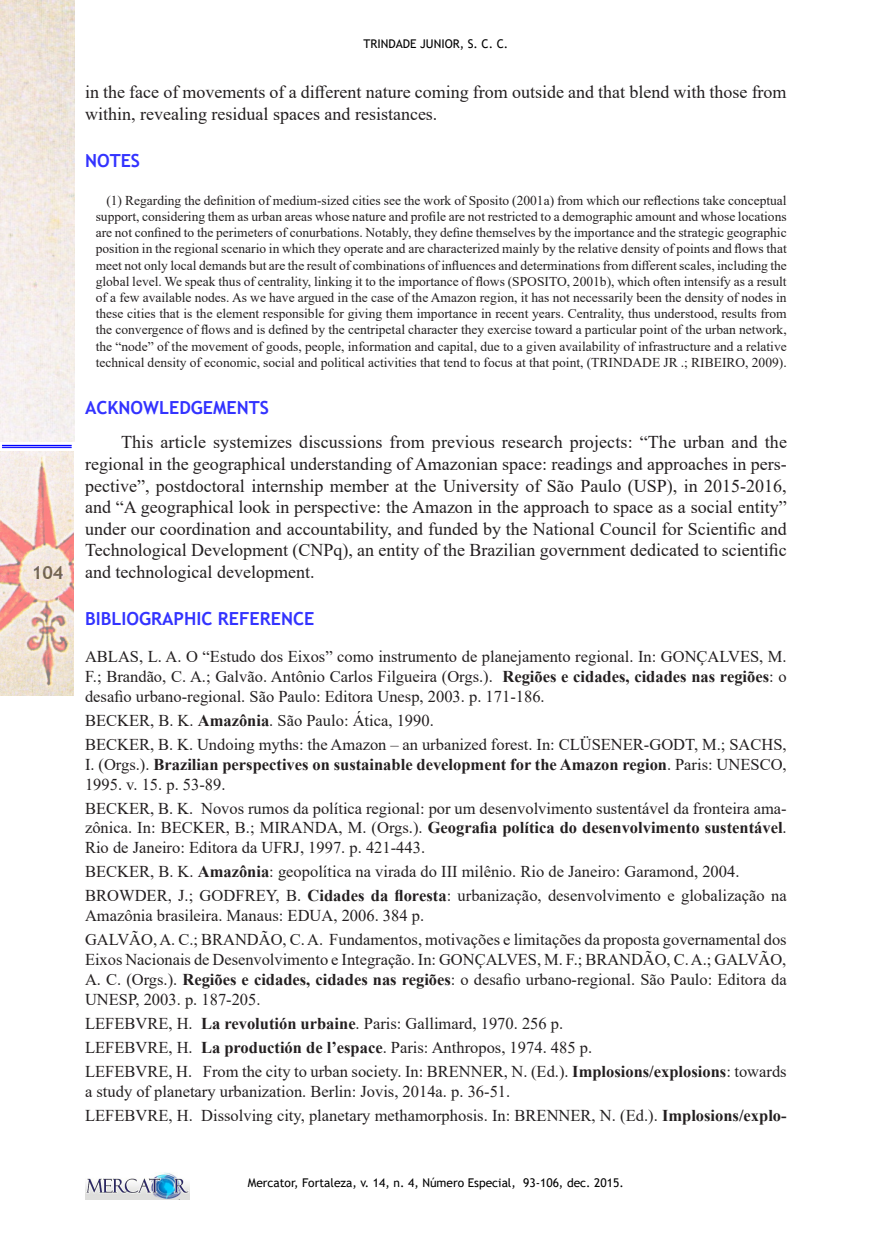
<style>
.page{position:relative;width:893px;height:1234px;background:#fff}
.page>*{position:absolute;margin:0;border:0;box-sizing:border-box;transform-origin:0 0}
.t1{font:18px/21.6px "Times New Roman";color:#231f20}
.SUBTÍTULO_1{font:700 18px "Trebuchet MS";color:#33f}
.t2{font:700 18px "Trebuchet MS";color:#000}
.BIBLIOGRAFIA{font:16.5px/19.8px "Times New Roman";color:#231f20;text-align:justify}
.NOTAS_NO_FIM_DO_TEXT{font:13.5px/16.2px "Times New Roman";color:#231f20;text-align:justify}
.t3{font:12px "Trebuchet MS";color:#000}
.s1{font-weight:700}
</style>
<div class="page">
<img style="left:85px;top:1172px;width:105px;height:27px">
<img style="left:0;top:451px;width:74px;height:244px">
<img style="left:0;top:0;width:74px;height:442px">
<hr style="left:2px;top:445px;width:70px;height:1px;background:#00f">
<hr style="left:2px;top:447px;width:70px;height:1px;background:#00f">
<p class="t2" style="left:32px;top:561px;width:33px">104</p>
<p class="t3" style="left:363px;top:36px;width:146px">TRINDADE JUNIOR, S. C. C.</p>
<p class="t1" style="left:85px;top:81px;width:703px">in the face of movements of a different nature coming from outside and that blend with those from within, revealing residual spaces and resistances.</p>
<p class="SUBTÍTULO_1" style="left:85px;top:149px;width:57px">NOTES</p>
<p class="NOTAS_NO_FIM_DO_TEXT" style="left:96px;top:192px;width:693px;text-indent:11px">(1) Regarding the definition of medium-sized cities see the work of Sposito (2001a) from which our reflections take conceptual support, considering them as urban areas whose nature and profile are not restricted to a demographic amount and whose locations are not confined to the perimeters of conurbations. Notably, they define themselves by the importance and the strategic geographic position in the regional scenario in which they operate and are characterized mainly by the relative density of points and flows that meet not only local demands but are the result of combinations of influences and determinations from different scales, including the global level. We speak thus of centrality, linking it to the importance of flows (SPOSITO, 2001b), which often intensify as a result of a few available nodes. As we have argued in the case of the Amazon region, it has not necessarily been the density of nodes in these cities that is the element responsible for giving them importance in recent years. Centrality, thus understood, results from the convergence of flows and is defined by the centripetal character they exercise toward a particular point of the urban network, the “node” of the movement of goods, people, information and capital, due to a given availability of infrastructure and a relative technical density of economic, social and political activities that tend to focus at that point, (TRINDADE JR .; RIBEIRO, 2009).</p>
<p class="SUBTÍTULO_1" style="left:85px;top:396px;width:186px">ACKNOWLEDGEMENTS</p>
<p class="t1" style="left:85px;top:431px;width:703px;text-align:justify;text-indent:36px">This article systemizes discussions from previous research projects: “The urban and the regional in the geographical understanding of Amazonian space: readings and approaches in pers&shy;pective”, postdoctoral internship member at the University of São Paulo (USP), in 2015-2016, and “A geographical look in perspective: the Amazon in the approach to space as a social entity” under our coordination and accountability, and funded by the National Council for Scientific and Technological Development (CNPq), an entity of the Brazilian government dedicated to scientific and technological development.</p>
<p class="SUBTÍTULO_1" style="left:85px;top:607px;width:231px">BIBLIOGRAPHIC REFERENCE</p>
<p class="BIBLIOGRAFIA" style="left:85px;top:646px;width:703px">ABLAS, L. A. O “Estudo dos Eixos” como instrumento de planejamento regional. In: GONÇALVES, M.<br>F.; Brandão, C. A.; Galvão. Antônio Carlos Filgueira (Orgs.). <span class="s1">Regiões e cidades, cidades nas regiões</span>: o desafio urbano-regional. São Paulo: Editora Unesp, 2003. p. 171-186.</p>
<p class="BIBLIOGRAFIA" style="left:85px;top:709px;width:350px">BECKER, B. K. <span class="s1">Amazônia</span>. São Paulo: Ática, 1990.</p>
<p class="BIBLIOGRAFIA" style="left:85px;top:733px;width:703px">BECKER, B. K. Undoing myths: the Amazon – an urbanized forest. In: CLÜSENER-GODT, M.; SACHS, I. (Orgs.). <span class="s1">Brazilian perspectives on sustainable development for the Amazon region</span>. Paris: UNESCO, 1995. v. 15. p. 53-89.</p>
<p class="BIBLIOGRAFIA" style="left:85px;top:797px;width:703px">BECKER, B. K. Novos rumos da política regional: por um desenvolvimento sustentável da fronteira ama&shy;zônica. In: BECKER, B.; MIRANDA, M. (Orgs.). <span class="s1">Geografia política do desenvolvimento sustentável</span>.<br>Rio de Janeiro: Editora da UFRJ, 1997. p. 421-443.</p>
<p class="BIBLIOGRAFIA" style="left:85px;top:861px;width:656px">BECKER, B. K. <span class="s1">Amazônia</span>: geopolítica na virada do III milênio. Rio de Janeiro: Garamond, 2004.</p>
<p class="BIBLIOGRAFIA" style="left:85px;top:885px;width:703px">BROWDER, J.; GODFREY, B. <span class="s1">Cidades da floresta</span>: urbanização, desenvolvimento e globalização na<br>Amazônia brasileira. Manaus: EDUA, 2006. 384 p.</p>
<p class="BIBLIOGRAFIA" style="left:85px;top:929px;width:703px">GALVÃO, A. C.; BRANDÃO, C. A. Fundamentos, motivações e limitações da proposta governamental dos Eixos Nacionais de Desenvolvimento e Integração. In: GONÇALVES, M. F.; BRANDÃO, C. A.; GALVÃO, A. C. (Orgs.). <span class="s1">Regiões e cidades, cidades nas regiões</span>: o desafio urbano-regional. São Paulo: Editora da UNESP, 2003. p. 187-205.</p>
<p class="BIBLIOGRAFIA" style="left:85px;top:1012px;width:480px">LEFEBVRE, H. <span class="s1">La revolutión urbaine</span>. Paris: Gallimard, 1970. 256 p.</p>
<p class="BIBLIOGRAFIA" style="left:85px;top:1036px;width:509px">LEFEBVRE, H. <span class="s1">La productión de l’espace</span>. Paris: Anthropos, 1974. 485 p.</p>
<p class="BIBLIOGRAFIA" style="left:85px;top:1060px;width:703px">LEFEBVRE, H. From the city to urban society. In: BRENNER, N. (Ed.). <span class="s1">Implosions/explosions</span>: towards a study of planetary urbanization. Berlin: Jovis, 2014a. p. 36-51.</p>
<p class="BIBLIOGRAFIA" style="left:85px;top:1104px;width:703px">LEFEBVRE, H. Dissolving city, planetary methamorphosis. In: BRENNER, N. (Ed.). <span class="s1">Implosions/explo-</span></p>
<p class="t3" style="left:248px;top:1174px;width:377px">Mercator, Fortaleza, v. 14, n. 4, Número Especial, 93-106, dec. 2015.</p>
</div>
